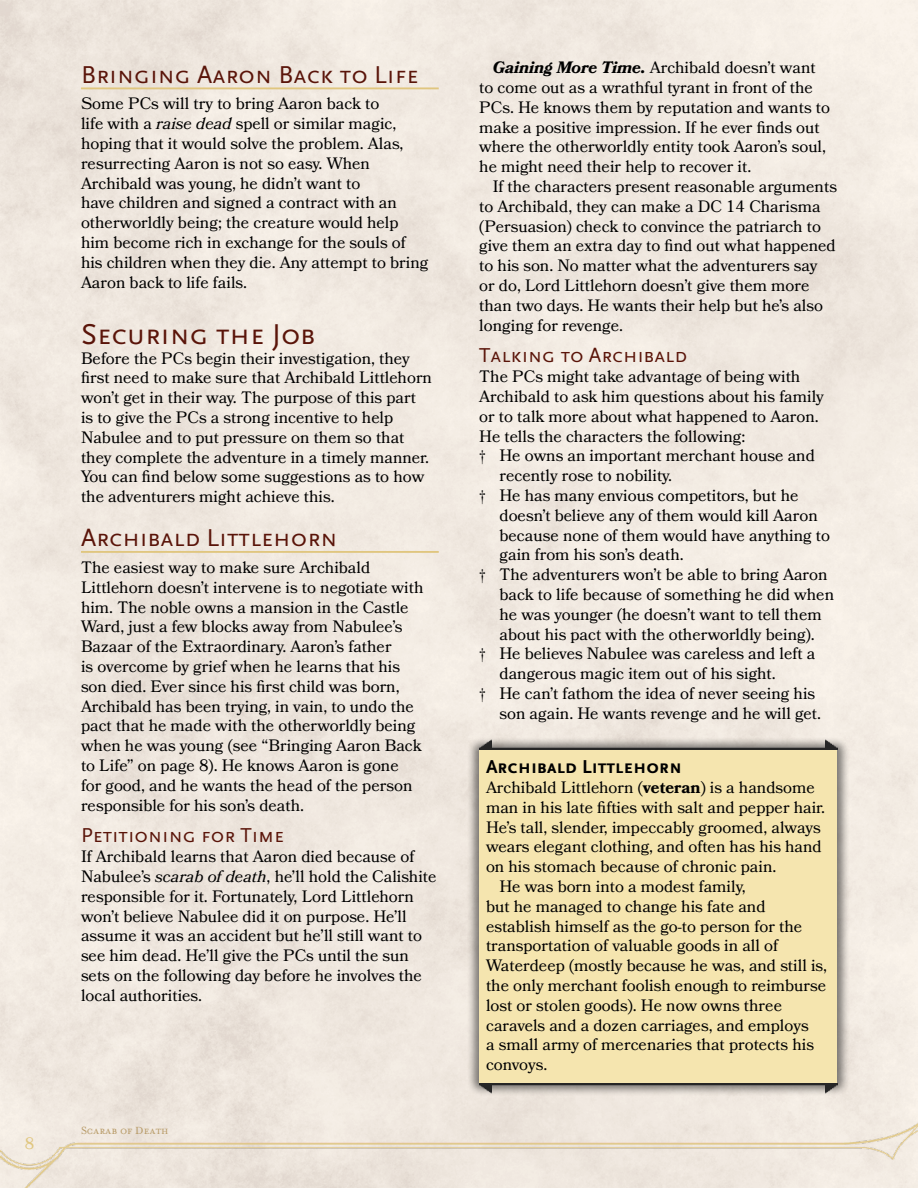
<style>
.page{position:relative;width:918px;height:1188px;background:#fff}
.page>*{position:absolute;margin:0;border:0;box-sizing:border-box;transform-origin:0 0}
.t1{font:30px "Scala Sans Caps";color:#5a1409}
.t2{font:25.5px "Scala Sans Caps";color:#5a1409}
.t3{font:21px "Scala Sans Caps";color:#5a1409}
.t4{font:700 19.5px "Scala Sans Caps";color:#000}
.t5{font:16.5px/19.8px "Bookmania";color:#000}
.t6{font:16.5px "Bookmania";color:#e0c67f}
.t7{font:12px "Mr.Eaves Small Caps";color:#b79a66}
.s1{font-style:italic}
.s2{font-weight:700;font-style:italic}
.s3{font-family:"Apple Garamond"}
.s4{font-weight:700}
</style>
<div class="page">
<img style="left:0;top:1119px;width:918px;height:69px">
<hr style="left:81px;top:87px;width:358px;height:2px;background:#e0c67f">
<hr style="left:81px;top:551px;width:358px;height:2px;background:#e0c67f">
<div style="left:466px;top:736px;width:384px;height:361px;background:#000;opacity:.5"></div>
<div style="left:479px;top:749px;width:358px;height:335px;background:#f5e5af"></div>
<img style="left:479px;top:738px;width:358px;height:11px">
<img style="left:479px;top:1084px;width:358px;height:11px">
<p class="t6" style="left:25px;top:1133px;width:11px">8</p>
<h2 class="t2" style="left:81px;top:61px;width:339px">Bringing Aaron Back to Life</h2>
<p class="t5" style="left:81px;top:94px;width:349px">Some PCs will try to bring Aaron back to<br>life with a <span class="s1">raise dead</span> spell or similar magic, hoping that it would solve the problem. Alas, resurrecting Aaron is not so easy. When Archibald was young, he didn’t want to<br>have children and signed a contract with an otherworldly being; the creature would help him become rich in exchange for the souls of his children when they die. Any attempt to bring Aaron back to life fails.</p>
<h1 class="t1" style="left:81px;top:318px;width:236px">Securing the Job</h1>
<p class="t5" style="left:81px;top:348px;width:353px">Before the PCs begin their investigation, they first need to make sure that Archibald Littlehorn won’t get in their way. The purpose of this part is to give the PCs a strong incentive to help Nabulee and to put pressure on them so that they complete the adventure in a timely manner.<br>You can find below some suggestions as to how the adventurers might achieve this.</p>
<h2 class="t2" style="left:81px;top:524px;width:258px">Archibald Littlehorn</h2>
<p class="t5" style="left:81px;top:557px;width:344px">The easiest way to make sure Archibald Littlehorn doesn’t intervene is to negotiate with him. The noble owns a mansion in the Castle Ward, just a few blocks away from Nabulee’s Bazaar of the Extraordinary. Aaron’s father<br>is overcome by grief when he learns that his son died. Ever since his first child was born, Archibald has been trying, in vain, to undo the pact that he made with the otherworldly being when he was young (see “Bringing Aaron Back to Life” on page 8). He knows Aaron is gone<br>for good, and he wants the head of the person responsible for his son’s death.</p>
<p class="t3" style="left:81px;top:824px;width:205px">Petitioning for Time</p>
<p class="t5" style="left:81px;top:847px;width:357px">If Archibald learns that Aaron died because of Nabulee’s <span class="s1">scarab of death</span>, he’ll hold the Calishite responsible for it. Fortunately, Lord Littlehorn won’t believe Nabulee did it on purpose. He’ll assume it was an accident but he’ll still want to see him dead. He’ll give the PCs until the sun sets on the following day before he involves the local authorities.</p>
<p class="t7" style="left:81px;top:1124px;width:89px">Scarab of Death</p>
<p class="t5" style="left:479px;top:58px;width:352px;text-indent:13px"><span class="s2">Gaining More Time.</span> Archibald doesn’t want to come out as a wrathful tyrant in front of the PCs. He knows them by reputation and wants to make a positive impression. If he ever finds out where the otherworldly entity took Aaron’s soul, he might need their help to recover it.</p>
<p class="t5" style="left:479px;top:176px;width:359px;text-indent:13px">If the characters present reasonable arguments to Archibald, they can make a DC 14 Charisma (Persuasion) check to convince the patriarch to give them an extra day to find out what happened to his son. No matter what the adventurers say<br>or do, Lord Littlehorn doesn’t give them more than two days. He wants their help but he’s also longing for revenge.</p>
<p class="t3" style="left:479px;top:344px;width:209px">Talking to Archibald</p>
<p class="t5" style="left:479px;top:367px;width:323px">The PCs might take advantage of being with</p>
<p class="t5" style="left:479px;top:386px;width:346px">Archibald to ask him questions about his family</p>
<p class="t5" style="left:479px;top:406px;width:341px">or to talk more about what happened to Aaron.</p>
<p class="t5" style="left:479px;top:426px;width:268px">He tells the characters the following:</p>
<p class="t5" style="left:479px;top:446px;width:337px"><span class="s3">†</span> He owns an important merchant house and</p>
<p class="t5" style="left:499px;top:466px;width:174px">recently rose to nobility.</p>
<p class="t5" style="left:479px;top:485px;width:321px"><span class="s3">†</span> He has many envious competitors, but he</p>
<p class="t5" style="left:499px;top:505px;width:320px">doesn’t believe any of them would kill Aaron</p>
<p class="t5" style="left:499px;top:525px;width:332px">because none of them would have anything to</p>
<p class="t5" style="left:499px;top:545px;width:186px">gain from his son’s death.</p>
<p class="t5" style="left:479px;top:565px;width:350px"><span class="s3">†</span> The adventurers won’t be able to bring Aaron</p>
<p class="t5" style="left:499px;top:584px;width:336px">back to life because of something he did when</p>
<p class="t5" style="left:499px;top:604px;width:324px">he was younger (he doesn’t want to tell them</p>
<p class="t5" style="left:499px;top:624px;width:317px">about his pact with the otherworldly being).</p>
<p class="t5" style="left:479px;top:644px;width:338px"><span class="s3">†</span> He believes Nabulee was careless and left a</p>
<p class="t5" style="left:499px;top:664px;width:278px">dangerous magic item out of his sight.</p>
<p class="t5" style="left:479px;top:683px;width:338px"><span class="s3">†</span> He can’t fathom the idea of never seeing his</p>
<p class="t5" style="left:499px;top:703px;width:323px">son again. He wants revenge and he will get.</p>
<p class="t4" style="left:486px;top:756px;width:198px">Archibald Littlehorn</p>
<p class="t5" style="left:486px;top:777px;width:330px">Archibald Littlehorn (<span class="s4">veteran</span>) is a handsome</p>
<p class="t5" style="left:486px;top:797px;width:341px">man in his late fifties with salt and pepper hair.</p>
<p class="t5" style="left:486px;top:817px;width:336px">He’s tall, slender, impeccably groomed, always</p>
<p class="t5" style="left:486px;top:837px;width:337px">wears elegant clothing, and often has his hand</p>
<p class="t5" style="left:486px;top:857px;width:292px">on his stomach because of chronic pain.</p>
<p class="t5" style="left:499px;top:876px;width:248px">He was born into a modest family,</p>
<p class="t5" style="left:486px;top:896px;width:281px">but he managed to change his fate and</p>
<p class="t5" style="left:486px;top:916px;width:318px">establish himself as the go-to person for the</p>
<p class="t5" style="left:486px;top:936px;width:294px">transportation of valuable goods in all of</p>
<p class="t5" style="left:486px;top:956px;width:343px">Waterdeep (mostly because he was, and still is,</p>
<p class="t5" style="left:486px;top:975px;width:342px">the only merchant foolish enough to reimburse</p>
<p class="t5" style="left:486px;top:995px;width:298px">lost or stolen goods). He now owns three</p>
<p class="t5" style="left:486px;top:1015px;width:324px">caravels and a dozen carriages, and employs</p>
<p class="t5" style="left:486px;top:1035px;width:330px">a small army of mercenaries that protects his</p>
<p class="t5" style="left:486px;top:1055px;width:63px">convoys.</p>
</div>
